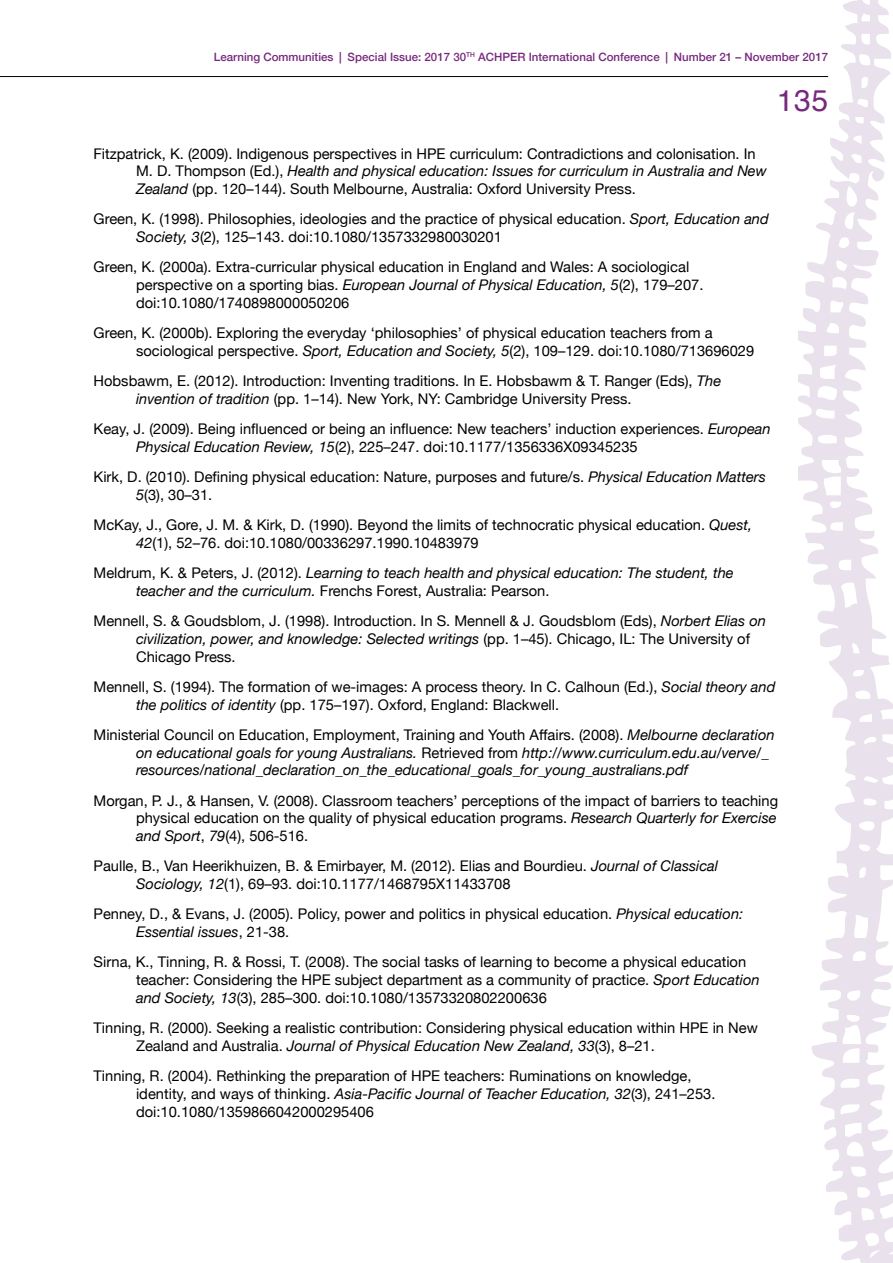
<style>
.page{position:relative;width:893px;height:1263px;background:#fff}
.page>*{position:absolute;margin:0;border:0;box-sizing:border-box;transform-origin:0 0}
.t1{font:30px "Helvetica";color:#78297e}
.t2{font:14.7px/17.7px "Helvetica Neue";color:#000}
.t3{font:italic 14.7px/17.7px "Helvetica Neue";color:#000}
.t4{font:500 11.55px "Helvetica Neue";color:#78297e}
.s1{font-style:italic}
.s2{font-style:normal}
</style>
<div class="page">
<hr style="left:0;top:76px;width:828px;height:1px;background:#000">
<svg style="left:798px;top:0;width:95px;height:1263px"></svg>
<p class="t4" style="left:214px;top:48px;width:616px">Learning Communities | Special Issue: 2017 30<sup>th</sup> ACHPER International Conference | Number 21 – November 2017</p>
<h1 class="t1" style="left:777px;top:77px;width:53px">135</h1>
<p class="t2" style="left:136px;top:145px;width:632px;text-indent:-43px">Fitzpatrick, K. (2009). Indigenous perspectives in HPE curriculum: Contradictions and colonisation. In<br>M. D. Thompson (Ed.), <span class="s1">Health and physical education: Issues for curriculum in Australia and New<br>Zealand</span> (pp. 120–144). South Melbourne, Australia: Oxford University Press.</p>
<p class="t2" style="left:136px;top:211px;width:634px;text-indent:-43px">Green, K. (1998). Philosophies, ideologies and the practice of physical education. <span class="s1">Sport, Education and<br>Society, 3</span>(2), 125–143. doi:10.1080/1357332980030201</p>
<p class="t2" style="left:136px;top:259px;width:569px;text-indent:-43px">Green, K. (2000a). Extra-curricular physical education in England and Wales: A sociological perspective on a sporting bias. <span class="s1">European Journal of Physical Education, 5</span>(2), 179–207. doi:10.1080/1740898000050206</p>
<p class="t2" style="left:136px;top:325px;width:620px;text-indent:-43px">Green, K. (2000b). Exploring the everyday ‘philosophies’ of physical education teachers from a sociological perspective. <span class="s1">Sport, Education and Society, 5</span>(2), 109–129. doi:10.1080/713696029</p>
<p class="t2" style="left:136px;top:373px;width:587px;text-indent:-43px">Hobsbawm, E. (2012). Introduction: Inventing traditions. In E. Hobsbawm &amp; T. Ranger (Eds), <span class="s1">The invention of tradition</span> (pp. 1–14). New York, NY: Cambridge University Press.</p>
<p class="t2" style="left:136px;top:421px;width:636px;text-indent:-43px">Keay, J. (2009). Being influenced or being an influence: New teachers’ induction experiences. <span class="s1">European<br>Physical Education Review, 15</span>(2), 225–247. doi:10.1177/1356336X09345235</p>
<p class="t2" style="left:136px;top:469px;width:631px;text-indent:-43px">Kirk, D. (2010). Defining physical education: Nature, purposes and future/s. <span class="s1">Physical Education Matters<br>5</span>(3), 30–31.</p>
<p class="t2" style="left:136px;top:517px;width:618px;text-indent:-43px">McKay, J., Gore, J. M. &amp; Kirk, D. (1990). Beyond the limits of technocratic physical education. <span class="s1">Quest,<br>42</span>(1), 52–76. doi:10.1080/00336297.1990.10483979</p>
<p class="t3" style="left:136px;top:565px;width:599px;text-indent:-43px"><span class="s2">Meldrum, K. &amp; Peters, J. (2012).</span> Learning to teach health and physical education: The student, the teacher and the curriculum. <span class="s2">Frenchs Forest, Australia: Pearson.</span></p>
<p class="t2" style="left:136px;top:613px;width:631px;text-indent:-43px">Mennell, S. &amp; Goudsblom, J. (1998). Introduction. In S. Mennell &amp; J. Goudsblom (Eds), <span class="s1">Norbert Elias on civilization, power, and knowledge: Selected writings</span> (pp. 1–45). Chicago, IL: The University of<br>Chicago Press.</p>
<p class="t2" style="left:136px;top:679px;width:641px;text-indent:-43px">Mennell, S. (1994). The formation of we-images: A process theory. In C. Calhoun (Ed.), <span class="s1">Social theory and the politics of identity</span> (pp. 175–197). Oxford, England: Blackwell.</p>
<p class="t3" style="left:136px;top:727px;width:640px;text-indent:-43px"><span class="s2">Ministerial Council on Education, Employment, Training and Youth Affairs. (2008).</span> Melbourne declaration on educational goals for young Australians. <span class="s2">Retrieved from</span> http://www.curriculum.edu.au/verve/_ resources/national_declaration_on_the_educational_goals_for_young_australians.pdf</p>
<p class="t2" style="left:136px;top:792px;width:644px;text-align:justify;text-indent:-43px">Morgan, P. J., &amp; Hansen, V. (2008). Classroom teachers’ perceptions of the impact of barriers to teaching physical education on the quality of physical education programs. <span class="s1">Research Quarterly for Exercise and Sport</span>, <span class="s1">79</span>(4), 506-516.</p>
<p class="t2" style="left:136px;top:858px;width:584px;text-indent:-43px">Paulle, B., Van Heerikhuizen, B. &amp; Emirbayer, M. (2012). Elias and Bourdieu. <span class="s1">Journal of Classical<br>Sociology, 12</span>(1), 69–93. doi:10.1177/1468795X11433708</p>
<p class="t2" style="left:136px;top:906px;width:609px;text-indent:-43px">Penney, D., &amp; Evans, J. (2005). Policy, power and politics in physical education. <span class="s1">Physical education:<br>Essential issues</span>, 21-38.</p>
<p class="t2" style="left:136px;top:954px;width:625px;text-indent:-43px">Sirna, K., Tinning, R. &amp; Rossi, T. (2008). The social tasks of learning to become a physical education teacher: Considering the HPE subject department as a community of practice. <span class="s1">Sport Education and Society, 13</span>(3), 285–300. doi:10.1080/13573320802200636</p>
<p class="t2" style="left:136px;top:1020px;width:623px;text-indent:-43px">Tinning, R. (2000). Seeking a realistic contribution: Considering physical education within HPE in New<br>Zealand and Australia. <span class="s1">Journal of Physical Education New Zealand, 33</span>(3), 8–21.</p>
<p class="t2" style="left:136px;top:1068px;width:581px;text-indent:-43px">Tinning, R. (2004). Rethinking the preparation of HPE teachers: Ruminations on knowledge, identity, and ways of thinking. <span class="s1">Asia-Pacific Journal of Teacher Education, 32</span>(3), 241–253. doi:10.1080/1359866042000295406</p>
</div>
